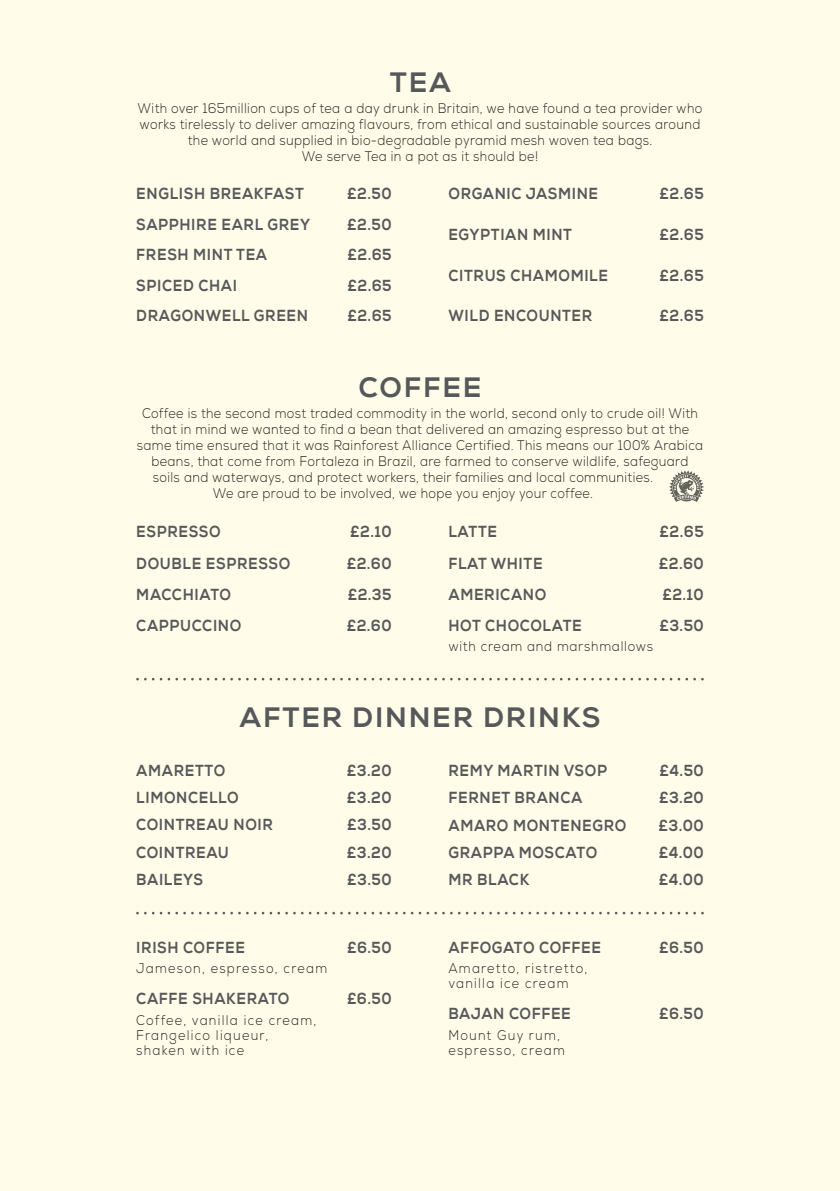
<style>
.page{position:relative;width:840px;height:1191px;background:#fff}
.page>*{position:absolute;margin:0;border:0;box-sizing:border-box;transform-origin:0 0}
.t1{font:28px "Nexa X Bold";letter-spacing:.065em;color:#57585a}
.t2{font:16px "Nexa X Bold";letter-spacing:.045em;color:#57585a;scale:.9 1}
.t3{font:300 14px/16px "Nexa";letter-spacing:.03em;color:#231f20;text-align:center;scale:.9 1}
.t4{font:300 14px/15px "Nexa";letter-spacing:.1em;color:#231f20;scale:.9 1}
.t5{font:300 14px "Nexa";letter-spacing:.06em;color:#231f20;scale:.9 1}
</style>
<div class="page">
<div style="left:0;top:0;width:839px;height:1191px;background:#fffde9"></div>
<img style="left:669px;top:471px;width:33px;height:30px">
<svg style="left:136px;top:678px;width:567px;height:2px"></svg>
<svg style="left:136px;top:911px;width:567px;height:3px;background:#dddbcc"></svg>
<h1 class="t1" style="left:389px;top:65px;width:63px">TEA</h1>
<p class="t3" style="left:138px;top:101px;width:628px">With over 165million cups of tea a day drunk in Britain, we have found a tea provider who works tirelessly to deliver amazing flavours, from ethical and sustainable sources around the world and supplied in bio-degradable pyramid mesh woven tea bags.<br>We serve Tea in a pot as it should be!</p>
<p class="t2" style="left:136px;top:184px;width:188px">ENGLISH BREAKFAST</p>
<p class="t2" style="left:347px;top:184px;width:51px">£2.50</p>
<p class="t2" style="left:136px;top:214px;width:194px">SAPPHIRE EARL GREY</p>
<p class="t2" style="left:347px;top:214px;width:51px">£2.50</p>
<p class="t2" style="left:136px;top:245px;width:147px">FRESH MINT TEA</p>
<p class="t2" style="left:347px;top:245px;width:50px">£2.65</p>
<p class="t2" style="left:136px;top:275px;width:113px">SPICED CHAI</p>
<p class="t2" style="left:347px;top:275px;width:50px">£2.65</p>
<p class="t2" style="left:136px;top:306px;width:192px">DRAGONWELL GREEN</p>
<p class="t2" style="left:347px;top:306px;width:50px">£2.65</p>
<p class="t2" style="left:448px;top:184px;width:168px">ORGANIC JASMINE</p>
<p class="t2" style="left:659px;top:184px;width:50px">£2.65</p>
<p class="t2" style="left:448px;top:225px;width:139px">EGYPTIAN MINT</p>
<p class="t2" style="left:659px;top:225px;width:50px">£2.65</p>
<p class="t2" style="left:448px;top:265px;width:179px">CITRUS CHAMOMILE</p>
<p class="t2" style="left:659px;top:265px;width:50px">£2.65</p>
<p class="t2" style="left:448px;top:306px;width:161px">WILD ENCOUNTER</p>
<p class="t2" style="left:659px;top:306px;width:50px">£2.65</p>
<h1 class="t1" style="left:358px;top:370px;width:124px">COFFEE</h1>
<p class="t3" style="left:142px;top:406px;width:619px">Coffee is the second most traded commodity in the world, second only to crude oil! With</p>
<p class="t3" style="left:151px;top:422px;width:599px">that in mind we wanted to find a bean that delivered an amazing espresso but at the</p>
<p class="t3" style="left:137px;top:438px;width:630px">same time ensured that it was Rainforest Alliance Certified. This means our 100% Arabica</p>
<p class="t3" style="left:151px;top:454px;width:597px">beans, that come from Fortaleza in Brazil, are farmed to conserve wildlife, safeguard</p>
<p class="t3" style="left:153px;top:470px;width:557px">soils and waterways, and protect workers, their families and local communities.</p>
<p class="t3" style="left:213px;top:486px;width:424px">We are proud to be involved, we hope you enjoy your coffee.</p>
<p class="t2" style="left:136px;top:522px;width:95px">ESPRESSO</p>
<p class="t2" style="left:350px;top:522px;width:47px">£2.10</p>
<p class="t2" style="left:136px;top:553px;width:172px">DOUBLE ESPRESSO</p>
<p class="t2" style="left:346px;top:553px;width:51px">£2.60</p>
<p class="t2" style="left:136px;top:584px;width:107px">MACCHIATO</p>
<p class="t2" style="left:347px;top:584px;width:50px">£2.35</p>
<p class="t2" style="left:136px;top:615px;width:118px">CAPPUCCINO</p>
<p class="t2" style="left:346px;top:615px;width:51px">£2.60</p>
<p class="t2" style="left:448px;top:522px;width:55px">LATTE</p>
<p class="t2" style="left:659px;top:522px;width:50px">£2.65</p>
<p class="t2" style="left:448px;top:553px;width:106px">FLAT WHITE</p>
<p class="t2" style="left:658px;top:553px;width:51px">£2.60</p>
<p class="t2" style="left:448px;top:584px;width:110px">AMERICANO</p>
<p class="t2" style="left:662px;top:584px;width:47px">£2.10</p>
<p class="t2" style="left:448px;top:616px;width:149px">HOT CHOCOLATE</p>
<p class="t2" style="left:659px;top:616px;width:51px">£3.50</p>
<p class="t5" style="left:448px;top:638px;width:229px">with cream and marshmallows</p>
<h1 class="t1" style="left:239px;top:700px;width:362px">AFTER DINNER DRINKS</h1>
<p class="t2" style="left:136px;top:761px;width:100px">AMARETTO</p>
<p class="t2" style="left:347px;top:761px;width:51px">£3.20</p>
<p class="t2" style="left:136px;top:788px;width:115px">LIMONCELLO</p>
<p class="t2" style="left:347px;top:788px;width:51px">£3.20</p>
<p class="t2" style="left:136px;top:815px;width:153px">COINTREAU NOIR</p>
<p class="t2" style="left:347px;top:815px;width:51px">£3.50</p>
<p class="t2" style="left:136px;top:842px;width:104px">COINTREAU</p>
<p class="t2" style="left:347px;top:842px;width:51px">£3.20</p>
<p class="t2" style="left:136px;top:869px;width:76px">BAILEYS</p>
<p class="t2" style="left:347px;top:869px;width:51px">£3.50</p>
<p class="t2" style="left:136px;top:937px;width:122px">IRISH COFFEE</p>
<p class="t2" style="left:347px;top:937px;width:51px">£6.50</p>
<p class="t4" style="left:136px;top:961px;width:213px">Jameson, espresso, cream</p>
<p class="t2" style="left:136px;top:989px;width:172px">CAFFE SHAKERATO</p>
<p class="t2" style="left:347px;top:989px;width:51px">£6.50</p>
<p class="t4" style="left:136px;top:1013px;width:201px">Coffee, vanilla ice cream,<br>Frangelico liqueur, shaken with ice</p>
<p class="t2" style="left:448px;top:761px;width:178px">REMY MARTIN VSOP</p>
<p class="t2" style="left:659px;top:761px;width:51px">£4.50</p>
<p class="t2" style="left:448px;top:788px;width:150px">FERNET BRANCA</p>
<p class="t2" style="left:658px;top:788px;width:51px">£3.20</p>
<p class="t2" style="left:448px;top:815px;width:199px">AMARO MONTENEGRO</p>
<p class="t2" style="left:658px;top:815px;width:52px">£3.00</p>
<p class="t2" style="left:448px;top:842px;width:167px">GRAPPA MOSCATO</p>
<p class="t2" style="left:658px;top:842px;width:51px">£4.00</p>
<p class="t2" style="left:448px;top:869px;width:91px">MR BLACK</p>
<p class="t2" style="left:658px;top:869px;width:51px">£4.00</p>
<p class="t2" style="left:448px;top:937px;width:171px">AFFOGATO COFFEE</p>
<p class="t2" style="left:658px;top:937px;width:51px">£6.50</p>
<p class="t4" style="left:448px;top:961px;width:156px">Amaretto, ristretto, vanilla ice cream</p>
<p class="t2" style="left:448px;top:1004px;width:137px">BAJAN COFFEE</p>
<p class="t2" style="left:658px;top:1004px;width:51px">£6.50</p>
<p class="t4" style="left:448px;top:1028px;width:131px">Mount Guy rum, espresso, cream</p>
</div>
